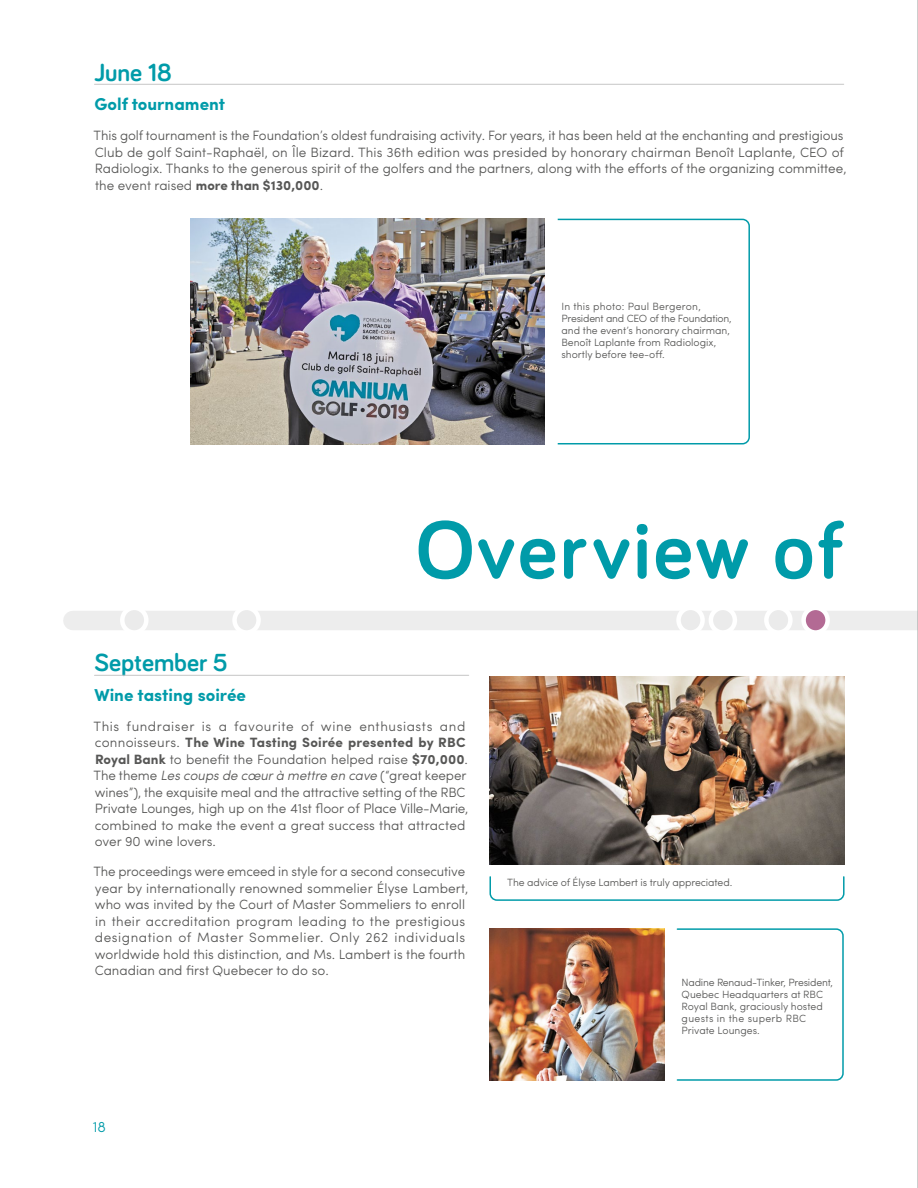
<style>
.page{position:relative;width:918px;height:1188px;background:#fff}
.page>*{position:absolute;margin:0;border:0;box-sizing:border-box;transform-origin:0 0}
.t1{font:700 84px "Bariol";letter-spacing:.03em;color:#009ba9}
.t2{font:700 25.5px "Bariol";color:#009ba9}
.t3{font:700 17.25px "Sofia Pro";color:#009ba9}
.t4{font:300 15px "Sofia Pro";color:#009ba9}
.t5{font:300 13.5px/16.5px "Sofia Pro";color:#575756}
.t6{font:300 10.5px/12px "Sofia Pro";color:#575756}
.s1{font-weight:700}
.s2{font-style:italic}
</style>
<div class="page">
<hr style="left:94px;top:84px;width:750px;height:1px;background:#c6c6c6">
<div style="left:73px;top:611px;width:845px;height:19px;background:#ededed"></div>
<svg style="left:804px;top:608px;width:24px;height:25px"></svg>
<div style="left:801px;top:606px;width:29px;height:29px;border:4px solid #fff;border-radius:50%"></div>
<div style="left:676px;top:606px;width:29px;height:29px;border:4px solid #fff;border-radius:50%"></div>
<div style="left:709px;top:606px;width:28px;height:29px;border:4px solid #fff;border-radius:50%"></div>
<div style="left:232px;top:606px;width:29px;height:29px;border:4px solid #fff;border-radius:50%"></div>
<div style="left:120px;top:606px;width:29px;height:29px;border:4px solid #fff;border-radius:50%"></div>
<div style="left:764px;top:606px;width:29px;height:29px;border:4px solid #fff;border-radius:50%"></div>
<img style="left:190px;top:219px;width:355px;height:225px">
<svg style="left:557px;top:218px;width:193px;height:227px"></svg>
<hr style="left:94px;top:675px;width:375px;height:1px;background:#c6c6c6">
<img style="left:489px;top:676px;width:355px;height:188px">
<svg style="left:489px;top:876px;width:356px;height:25px"></svg>
<img style="left:489px;top:928px;width:176px;height:153px">
<svg style="left:676px;top:928px;width:168px;height:153px"></svg>
<hr style="left:917px;top:0;width:1px;height:1188px;background:#9d9d9c">
<h2 class="t2" style="left:94px;top:55px;width:79px">June 18</h2>
<p class="t3" style="left:95px;top:91px;width:132px">Golf tournament</p>
<p class="t5" style="left:94px;top:126px;width:755px">This golf tournament is the Foundation’s oldest fundraising activity. For years, it has been held at the enchanting and prestigious Club de golf Saint-Raphaël, on Île Bizard. This 36th edition was presided by honorary chairman Benoît Laplante, CEO of Radiologix. Thanks to the generous spirit of the golfers and the partners, along with the efforts of the organizing committee, the event raised <span class="s1">more than $130,000</span>.</p>
<p class="t6" style="left:561px;top:300px;width:172px">In this photo: Paul Bergeron,<br>President and CEO of the Foundation, and the event’s honorary chairman,<br>Benoît Laplante from Radiologix, shortly before tee-off.</p>
<h2 class="t2" style="left:94px;top:645px;width:135px">September 5</h2>
<h1 class="t1" style="left:416px;top:492px;width:430px">Overview of</h1>
<p class="t3" style="left:94px;top:682px;width:153px">Wine tasting soirée</p>
<p class="t5" style="left:94px;top:717px;width:377px">This fundraiser is a favourite of wine enthusiasts and connoisseurs. <span class="s1">The Wine Tasting Soirée presented by RBC Royal Bank</span> to benefit the Foundation helped raise <span class="s1">$70,000</span>.<br>The theme <span class="s2">Les coups de cœur à mettre en cave</span> (“great keeper wines”), the exquisite meal and the attractive setting of the RBC Private Lounges, high up on the 41st floor of Place Ville-Marie, combined to make the event a great success that attracted over 90 wine lovers.</p>
<p class="t5" style="left:94px;top:862px;width:377px">The proceedings were emceed in style for a second consecutive year by internationally renowned sommelier Élyse Lambert, who was invited by the Court of Master Sommeliers to enroll in their accreditation program leading to the prestigious designation of Master Sommelier. Only 262 individuals worldwide hold this distinction, and Ms. Lambert is the fourth Canadian and first Quebecer to do so.</p>
<p class="t4" style="left:93px;top:1116px;width:15px">18</p>
<p class="t6" style="left:507px;top:876px;width:227px">The advice of Élyse Lambert is truly appreciated.</p>
<p class="t6" style="left:682px;top:975px;width:153px">Nadine Renaud-Tinker, President,<br>Quebec Headquarters at RBC<br>Royal Bank, graciously hosted guests in the superb RBC<br>Private Lounges.</p>
</div>
